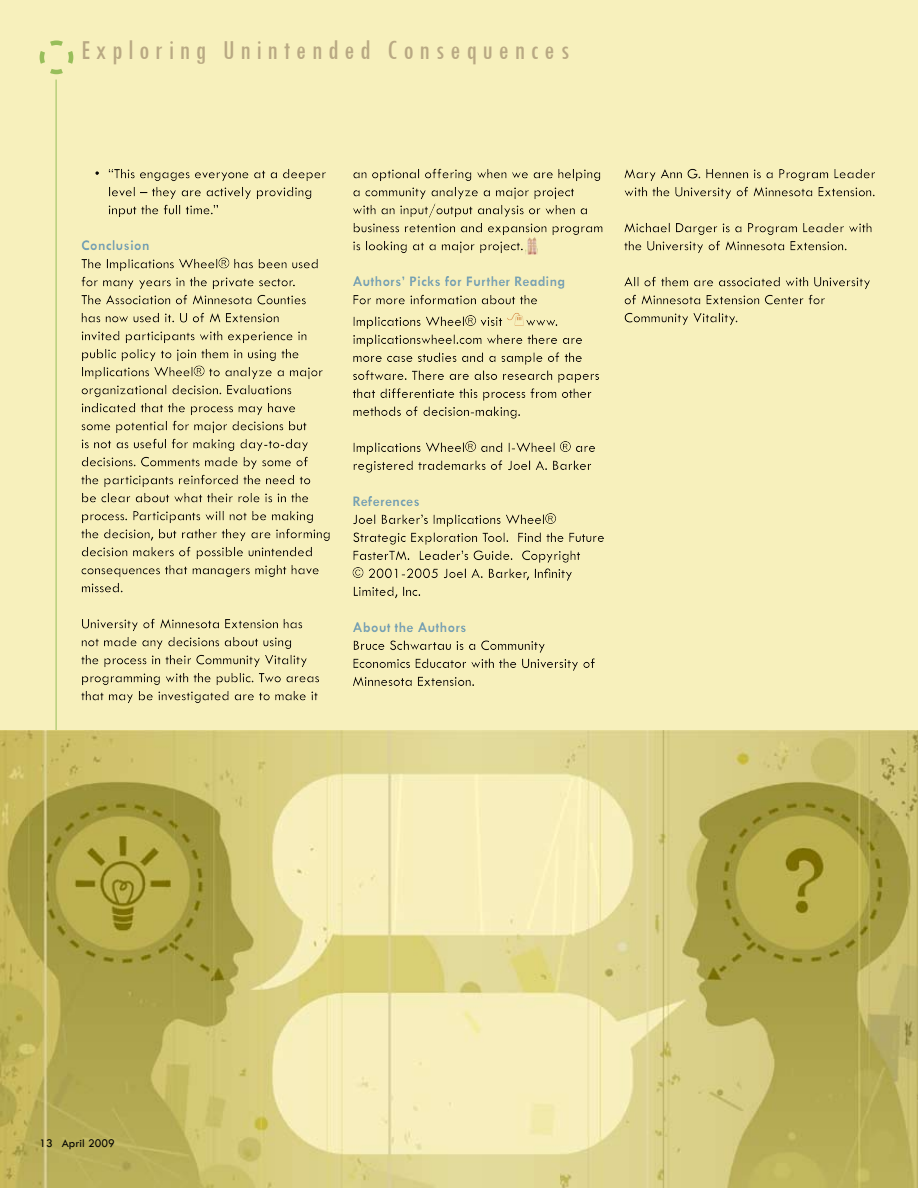
<style>
.page{position:relative;width:918px;height:1188px;background:#f7f0bc}
.page>*{position:absolute;margin:0;border:0;box-sizing:border-box;transform-origin:0 0}
.t1{font:condensed 28.5px "Tw Cen";letter-spacing:.2em;color:#b9a983}
.t2{font:700 15px "Tw Cen";color:#6799af}
.t3{font:12px "Tw Cen";color:#000}
</style>
<div class="page">
<div style="left:77px;top:160px;width:806px;height:552px;background:#958064;opacity:.75"></div>
<svg style="left:39px;top:40px;width:35px;height:35px"></svg>
<hr style="left:56px;top:80px;width:1px;height:1081px;background:#98be5a">
<img style="left:0;top:730px;width:918px;height:458px">
<img style="left:525px;top:237px;width:13px;height:18px">
<svg style="left:353px;top:312px;width:246px;height:107px"></svg>
<h1 class="t1" style="left:81px;top:33px;width:490px">Exploring Unintended Consequences</h1>
<p class="t2" style="left:81px;top:237px;width:70px">Conclusion</p>
<p class="t3" style="left:40px;top:1136px;width:77px">13 April 2009</p>
<p class="t2" style="left:352px;top:273px;width:214px">Authors’ Picks for Further Reading</p>
<p class="t2" style="left:352px;top:492px;width:69px">References</p>
<p class="t2" style="left:352px;top:618px;width:116px">About the Authors</p>
</div>
